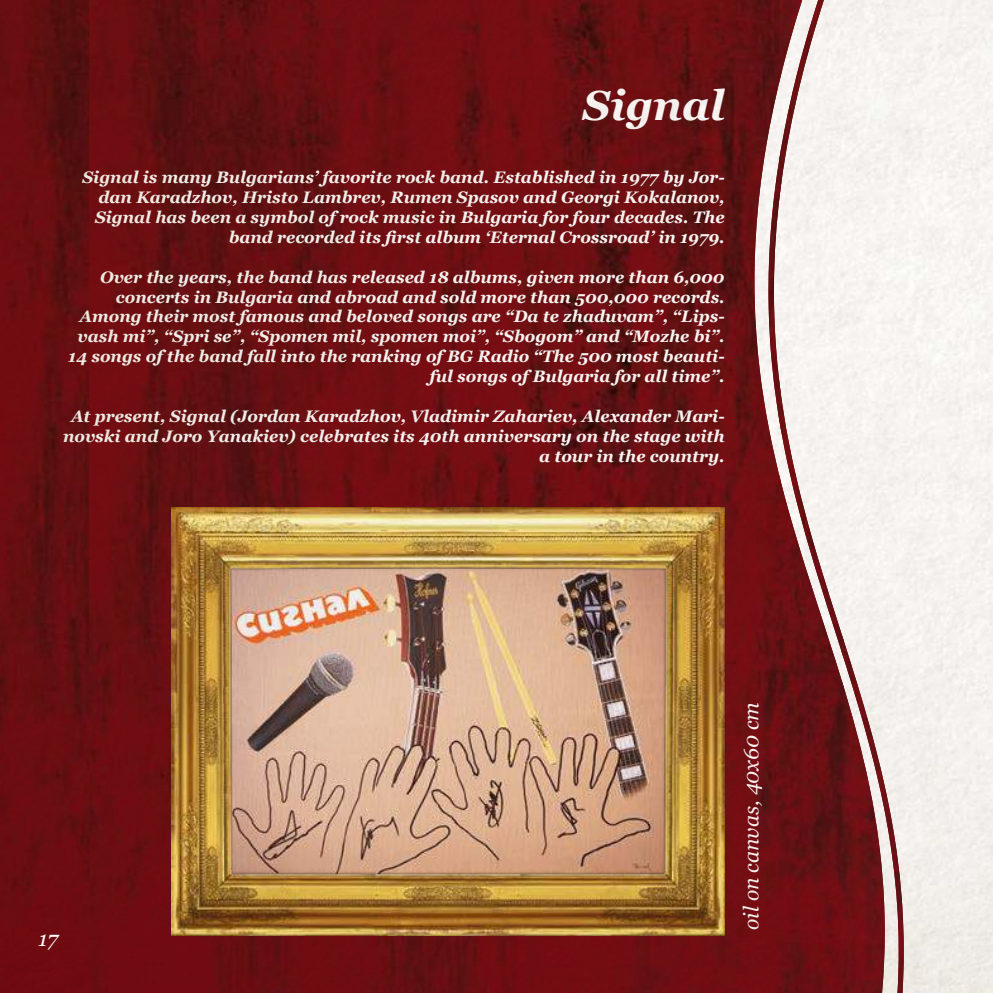
<style>
.page{position:relative;width:993px;height:993px;background:#fff}
.page>*{position:absolute;margin:0;border:0;box-sizing:border-box;transform-origin:0 0}
.t1{font:italic 700 42px "Georgia";color:#fff}
.t2{font:italic 21px "Georgia";color:#fff}
.t3{font:italic 700 16.62px/19.9px "Georgia";color:#fff;text-align:right}
</style>
<div class="page">
<img style="left:0;top:0;width:992px;height:992px">
<img style="left:172px;top:507px;width:552px;height:428px">
<h1 class="t1" style="left:582px;top:78px;width:143px">Signal</h1>
<p class="t3" style="left:82px;top:167px;width:643px">Signal is many Bulgarians’ favorite rock band. Established in 1977 by Jor&shy;dan Karadzhov, Hristo Lambrev, Rumen Spasov and Georgi Kokalanov, Signal has been a symbol of rock music in Bulgaria for four decades. The band recorded its first album ‘Eternal Crossroad’ in 1979.</p>
<p class="t3" style="left:68px;top:267px;width:657px">Over the years, the band has released 18 albums, given more than 6,000 concerts in Bulgaria and abroad and sold more than 500,000 records.<br>Among their most famous and beloved songs are “Da te zhaduvam”, “Lips&shy;vash mi”, “Spri se”, “Spomen mil, spomen moi”, “Sbogom” and “Mozhe bi”.<br>14 songs of the band fall into the ranking of BG Radio “The 500 most beauti&shy;ful songs of Bulgaria for all time”.</p>
<p class="t3" style="left:63px;top:406px;width:663px">At present, Signal (Jordan Karadzhov, Vladimir Zahariev, Alexander Mari&shy;novski and Joro Yanakiev) celebrates its 40th anniversary on the stage with a tour in the country.</p>
<p class="t2" style="left:39px;top:925px;width:21px">17</p>
<p class="t2" style="left:737px;top:929px;width:229px;rotate:-90deg">oil on canvas, 40x60 cm</p>
</div>
